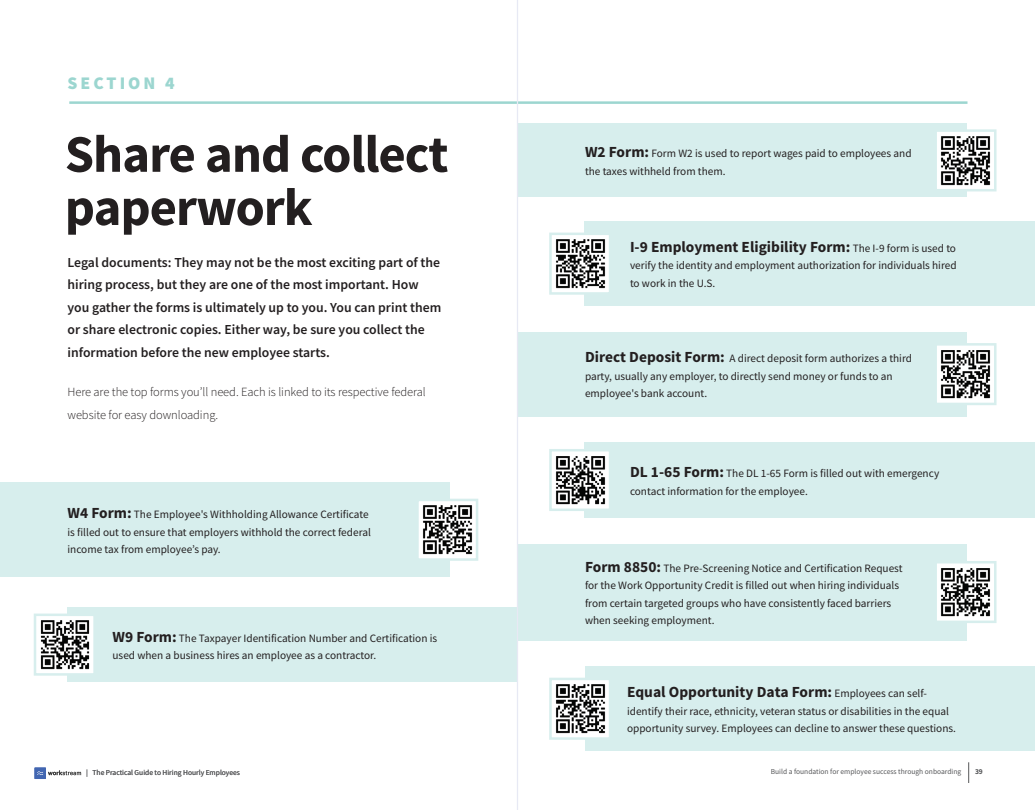
<style>
.page{position:relative;width:1035px;height:810px;background:#fff}
.page>*{position:absolute;margin:0;border:0;box-sizing:border-box;transform-origin:0 0}
.t1{font:700 52.75px/53.2px "Source Sans Pro";letter-spacing:-.02em;color:#231f20}
.t2{font:900 17.75px "Source Sans Pro";letter-spacing:.17em;color:#9cd6d0}
.Body{font:700 15.38px "Source Sans Pro";color:#231f20}
.Body-2{font:600 13.75px/22.5px "Source Sans Pro";color:#231f20}
.Body-3{font:300 12.5px/22.5px "Source Sans Pro";letter-spacing:-.005em;color:#231f20}
.Body-4{font:11.25px/17.5px "Source Sans Pro";color:#231f20}
.t3{font:7.5px "Source Sans Pro";color:#57585a}
.t4{font:700 7.5px "Source Sans Pro";color:#57585a}
.s1{font-weight:700;font-size:15.38px}
.s2{font-weight:400;font-size:11.25px}
</style>
<div class="page">
<div style="left:0;top:483px;width:450px;height:94px;background:#d7eeed"></div>
<img style="left:419px;top:502px;width:54px;height:56px">
<div style="left:416px;top:499px;width:62px;height:62px;border:2px solid #d7eeed"></div>
<div style="left:67px;top:608px;width:451px;height:74px;background:#d7eeed"></div>
<img style="left:40px;top:617px;width:53px;height:56px">
<div style="left:34px;top:614px;width:62px;height:62px;border:2px solid #d7eeed"></div>
<hr style="left:69px;top:101px;width:898px;height:3px;background:#9cd6d0">
<div style="left:585px;top:667px;width:450px;height:84px;background:#d7eeed"></div>
<img style="left:556px;top:681px;width:52px;height:56px">
<div style="left:549px;top:678px;width:62px;height:62px;border:2px solid #d7eeed"></div>
<div style="left:518px;top:544px;width:450px;height:96px;background:#d7eeed"></div>
<img style="left:937px;top:564px;width:54px;height:56px">
<div style="left:934px;top:561px;width:63px;height:62px;border:2px solid #d7eeed"></div>
<div style="left:584px;top:442px;width:451px;height:76px;background:#d7eeed"></div>
<img style="left:556px;top:452px;width:52px;height:56px">
<div style="left:549px;top:449px;width:62px;height:62px;border:2px solid #d7eeed"></div>
<div style="left:518px;top:332px;width:450px;height:84px;background:#d7eeed"></div>
<img style="left:937px;top:346px;width:54px;height:56px">
<div style="left:934px;top:343px;width:63px;height:62px;border:2px solid #d7eeed"></div>
<div style="left:584px;top:221px;width:451px;height:85px;background:#d7eeed"></div>
<img style="left:556px;top:236px;width:52px;height:56px">
<div style="left:549px;top:233px;width:62px;height:62px;border:2px solid #d7eeed"></div>
<div style="left:518px;top:124px;width:450px;height:73px;background:#d7eeed"></div>
<img style="left:937px;top:132px;width:54px;height:56px">
<div style="left:934px;top:129px;width:63px;height:62px;border:2px solid #d7eeed"></div>
<svg style="left:34px;top:768px;width:47px;height:11px"></svg>
<svg style="left:968px;top:762px;width:1px;height:21px"></svg>
<hr style="left:517px;top:0;width:1px;height:810px;background:#e7e9f4">
<p class="t2" style="left:68px;top:71px;width:109px">SECTION 4</p>
<p class="t1" style="left:65px;top:130px;width:385px">Share and collect paperwork</p>
<p class="Body-2" style="left:68px;top:251px;width:375px">Legal documents: They may not be the most exciting part of the hiring process, but they are one of the most important. How you gather the forms is ultimately up to you. You can print them or share electronic copies. Either way, be sure you collect the information before the new employee starts.</p>
<p class="Body-3" style="left:68px;top:381px;width:360px">Here are the top forms you’ll need. Each is linked to its respective federal website for easy downloading.</p>
<p class="Body-4" style="left:68px;top:505px;width:305px"><span class="s1">W4 Form:</span> The Employee's Withholding Allowance Certificate is filled out to ensure that employers withhold the correct federal income tax from employee’s pay.</p>
<p class="Body-4" style="left:112px;top:629px;width:326px"><span class="s1">W9 Form:</span> The Taxpayer Identification Number and Certification is used when a business hires an employee as a contractor.</p>
<p class="Body-4" style="left:585px;top:145px;width:328px"><span class="s1">W2 Form:</span> Form W2 is used to report wages paid to employees and the taxes withheld from them.</p>
<p class="Body" style="left:630px;top:237px;width:328px">I-9 Employment Eligibility Form: <span class="s2">The I-9 form is used to</span></p>
<p class="Body-4" style="left:630px;top:257px;width:328px">verify the identity and employment authorization for individuals hired to work in the U.S.</p>
<p class="Body-4" style="left:585px;top:350px;width:329px"><span class="s1">Direct Deposit Form:</span> A direct deposit form authorizes a third party, usually any employer, to directly send money or funds to an employee's bank account.</p>
<p class="Body-4" style="left:630px;top:464px;width:311px"><span class="s1">DL 1-65 Form:</span> The DL 1-65 Form is filled out with emergency contact information for the employee.</p>
<p class="Body-4" style="left:585px;top:559px;width:319px"><span class="s1">Form 8850:</span> The Pre-Screening Notice and Certification Request for the Work Opportunity Credit is filled out when hiring individuals from certain targeted groups who have consistently faced barriers when seeking employment.</p>
<p class="Body" style="left:627px;top:682px;width:302px">Equal Opportunity Data Form: <span class="s2">Employees can self-</span></p>
<p class="Body-4" style="left:627px;top:702px;width:331px">identify their race, ethnicity, veteran status or disabilities in the equal opportunity survey. Employees can decline to answer these questions.</p>
<p class="t3" style="left:86px;top:768px;width:155px">| The Practical Guide to Hiring Hourly Employees</p>
<p class="t3" style="left:771px;top:767px;width:192px">Build a foundation for employee success through onboarding</p>
<p class="t4" style="left:975px;top:767px;width:9px">39</p>
</div>
